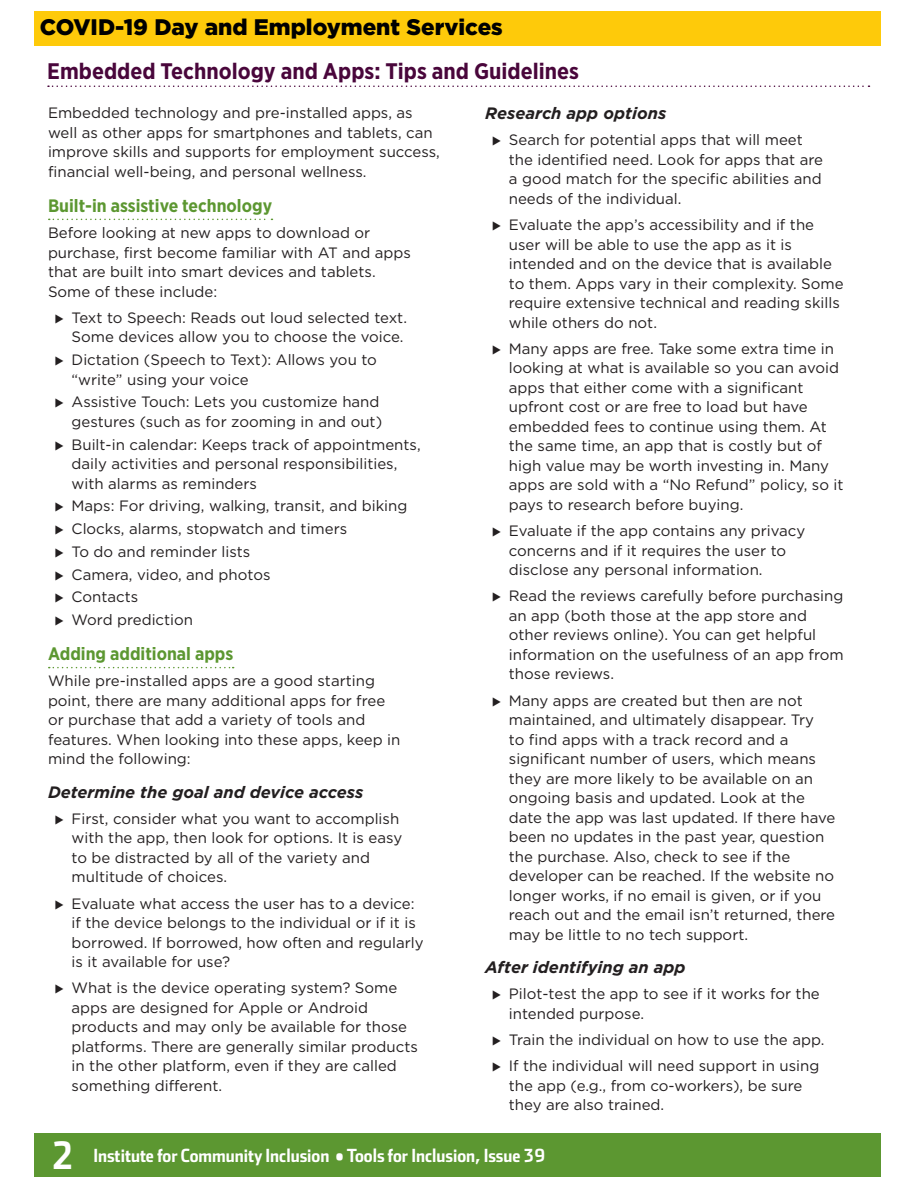
<style>
.page{position:relative;width:918px;height:1188px;background:#fff}
.page>*{position:absolute;margin:0;border:0;box-sizing:border-box;transform-origin:0 0}
.t1{font:37.5px "Stainless Cond Bold Tab";color:#fff}
.t2{font:700 22.5px "Gotham Narrow";color:#49063b}
.t3{font:900 22.5px "Gotham HTF";color:#000}
.t4{font:18px "Stainless Cond Bold Tab";color:#fff}
.t5{font:700 18px "Gotham Narrow";color:#5c9731}
.t6{font:italic 700 16.5px "Gotham HTF";color:#231f20}
.t7{font:15px/19.5px "Gotham HTF";color:#231f20}
</style>
<div class="page">
<div style="left:34px;top:1133px;width:847px;height:43px;background:#5c9731"></div>
<div style="left:34px;top:11px;width:847px;height:35px;background:#feca0a"></div>
<svg style="left:49px;top:219px;width:223px;height:1px"></svg>
<svg style="left:49px;top:667px;width:185px;height:1px"></svg>
<svg style="left:48px;top:85px;width:821px;height:2px"></svg>
<h2 class="t3" style="left:40px;top:14px;width:464px">COVID-19 Day and Employment Services</h2>
<h2 class="t2" style="left:47px;top:56px;width:533px">Embedded Technology and Apps: Tips and Guidelines</h2>
<p class="t7" style="left:48px;top:103px;width:393px">Embedded technology and pre-installed apps, as well as other apps for smartphones and tablets, can improve skills and supports for employment success, financial well-being, and personal wellness.</p>
<h3 class="t5" style="left:48px;top:194px;width:226px">Built-in assistive technology</h3>
<p class="t7" style="left:48px;top:223px;width:364px">Before looking at new apps to download or purchase, first become familiar with AT and apps that are built into smart devices and tablets.<br>Some of these include:</p>
<p class="t7" style="left:72px;top:308px;width:337px">Text to Speech: Reads out loud selected text.<br>Some devices allow you to choose the voice.</p>
<p class="t7" style="left:72px;top:350px;width:307px">Dictation (Speech to Text): Allows you to “write” using your voice</p>
<p class="t7" style="left:72px;top:392px;width:312px">Assistive Touch: Lets you customize hand gestures (such as for zooming in and out)</p>
<p class="t7" style="left:72px;top:434px;width:351px">Built-in calendar: Keeps track of appointments, daily activities and personal responsibilities, with alarms as reminders</p>
<p class="t7" style="left:72px;top:496px;width:337px">Maps: For driving, walking, transit, and biking</p>
<p class="t7" style="left:72px;top:519px;width:277px">Clocks, alarms, stopwatch and timers</p>
<p class="t7" style="left:72px;top:542px;width:180px">To do and reminder lists</p>
<p class="t7" style="left:72px;top:564px;width:200px">Camera, video, and photos</p>
<p class="t7" style="left:72px;top:587px;width:68px">Contacts</p>
<p class="t7" style="left:72px;top:610px;width:123px">Word prediction</p>
<h3 class="t5" style="left:48px;top:642px;width:187px">Adding additional apps</h3>
<p class="t7" style="left:48px;top:671px;width:354px">While pre-installed apps are a good starting point, there are many additional apps for free or purchase that add a variety of tools and features. When looking into these apps, keep in mind the following:</p>
<h4 class="t6" style="left:48px;top:782px;width:317px">Determine the goal and device access</h4>
<p class="t7" style="left:72px;top:809px;width:332px">First, consider what you want to accomplish with the app, then look for options. It is easy to be distracted by all of the variety and multitude of choices.</p>
<p class="t7" style="left:72px;top:893px;width:354px">Evaluate what access the user has to a device: if the device belongs to the individual or if it is borrowed. If borrowed, how often and regularly is it available for use?</p>
<p class="t7" style="left:72px;top:978px;width:348px">What is the device operating system? Some apps are designed for Apple or Android products and may only be available for those platforms. There are generally similar products in the other platform, even if they are called something different.</p>
<h4 class="t6" style="left:485px;top:104px;width:183px">Research app options</h4>
<p class="t7" style="left:509px;top:130px;width:316px">Search for potential apps that will meet the identified need. Look for apps that are a good match for the specific abilities and needs of the individual.</p>
<p class="t7" style="left:509px;top:215px;width:336px">Evaluate the app’s accessibility and if the user will be able to use the app as it is intended and on the device that is available to them. Apps vary in their complexity. Some require extensive technical and reading skills while others do not.</p>
<p class="t7" style="left:509px;top:338px;width:336px">Many apps are free. Take some extra time in looking at what is available so you can avoid apps that either come with a significant upfront cost or are free to load but have embedded fees to continue using them. At the same time, an app that is costly but of high value may be worth investing in. Many apps are sold with a “No Refund” policy, so it pays to research before buying.</p>
<p class="t7" style="left:509px;top:521px;width:298px">Evaluate if the app contains any privacy concerns and if it requires the user to disclose any personal information.</p>
<p class="t7" style="left:509px;top:586px;width:336px">Read the reviews carefully before purchasing an app (both those at the app store and other reviews online). You can get helpful information on the usefulness of an app from those reviews.</p>
<p class="t7" style="left:509px;top:690px;width:328px">Many apps are created but then are not maintained, and ultimately disappear. Try<br>to find apps with a track record and a significant number of users, which means they are more likely to be available on an ongoing basis and updated. Look at the date the app was last updated. If there have been no updates in the past year, question the purchase. Also, check to see if the developer can be reached. If the website no longer works, if no email is given, or if you reach out and the email isn’t returned, there may be little to no tech support.</p>
<h4 class="t6" style="left:485px;top:957px;width:202px">After identifying an app</h4>
<p class="t7" style="left:509px;top:984px;width:312px">Pilot-test the app to see if it works for the intended purpose.</p>
<p class="t7" style="left:509px;top:1030px;width:317px">Train the individual on how to use the app.</p>
<p class="t7" style="left:509px;top:1056px;width:312px">If the individual will need support in using the app (e.g., from co-workers), be sure they are also trained.</p>
<h1 class="t1" style="left:51px;top:1133px;width:24px">2</h1>
<p class="t4" style="left:93px;top:1144px;width:453px">Institute for Community Inclusion • Tools for Inclusion, Issue 39</p>
</div>
